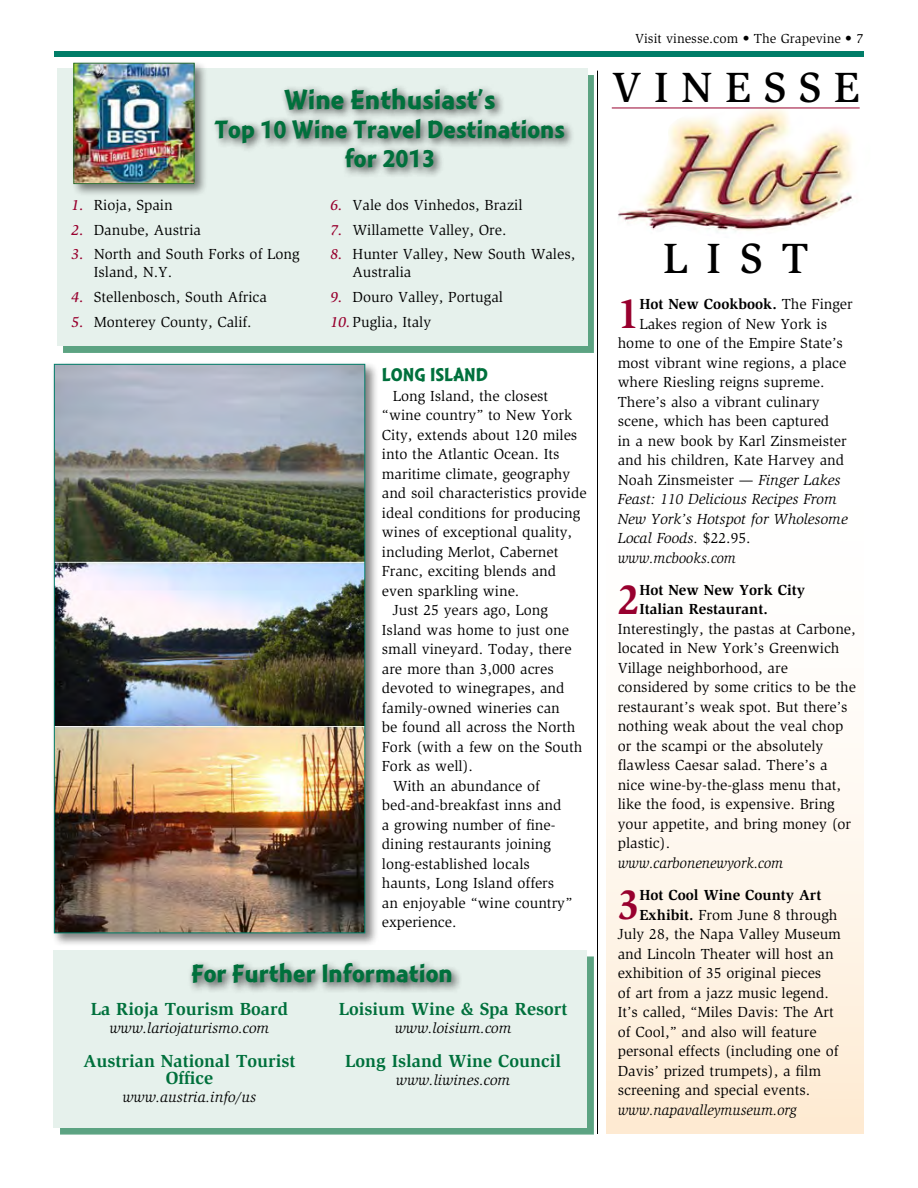
<style>
.page{position:relative;width:918px;height:1188px;background:#fff}
.page>*{position:absolute;margin:0;border:0;box-sizing:border-box;transform-origin:0 0}
.t1{font:500 43.5px "Slimbach Std";letter-spacing:.29em;color:#000}
.t2{font:700 43.05px "Slimbach Std";color:#98002e;scale:.94 1}
.t3{font:28.5px "Montara Bold Gothic";color:#00703c}
.t4{font:26.25px/29.1px "Montara Bold Gothic";color:#00703c;text-align:center}
.t5{font:19.5px "Montara Bold Gothic";color:#00703c}
.t6{font:700 18px/16.5px "Slimbach Std";color:#00703c;text-align:center}
.t7{font:15px/19.5px "Slimbach Std";color:#000}
.t8{font:italic 15px "Slimbach Std";color:#000}
.t9{font:700 15px/19.5px "Slimbach Std";color:#000}
.t10{font:italic 15px "Slimbach Std";color:#000;scale:.95 1}
.t11{font:13.5px "Slimbach Std";color:#000}
.s1{font-weight:500;font-style:italic;color:#98002e}
.s2{font-weight:400}
.s3{font-style:italic}
.s4{font-style:normal}
.s5{font-weight:700}
</style>
<div class="page">
<div style="left:54px;top:51px;width:810px;height:6px;background:#007d68"></div>
<div style="left:51px;top:361px;width:328px;height:586px;background:#000;opacity:.5"></div>
<img style="left:56px;top:366px;width:307px;height:565px">
<img style="left:624px;top:107px;width:130px;height:97px">
<hr style="left:612px;top:108px;width:248px;height:1px;background:#98002e">
<div style="left:607px;top:297px;width:256px;height:836px;background:linear-gradient(to bottom,#fff,#feeedb)"></div>
<hr style="left:597px;top:71px;width:1px;height:1063px;background:#000">
<div style="left:60px;top:956px;width:533px;height:179px;background:#5ca382"></div>
<div style="left:54px;top:950px;width:533px;height:178px;background:#e6f1ec"></div>
<div style="left:188px;top:959px;width:275px;height:35px;background:#000;opacity:.75"></div>
<div style="left:63px;top:75px;width:531px;height:277px;background:#00703c;opacity:.64"></div>
<div style="left:57px;top:68px;width:530px;height:278px;background:#e6f1ec"></div>
<div style="left:211px;top:84px;width:364px;height:94px;background:#000;opacity:.75"></div>
<div style="left:71px;top:60px;width:137px;height:137px;background:#000;opacity:.5"></div>
<img style="left:76px;top:65px;width:116px;height:117px">
<div style="left:74px;top:63px;width:120px;height:121px;border:1px solid #2d7035"></div>
<h3 class="t3" style="left:284px;top:83px;width:213px">Wine Enthusiast’s</h3>
<h3 class="t4" style="left:215px;top:115px;width:352px">Top 10 Wine Travel Destinations for 2013</h3>
<p class="t7" style="left:71px;top:195px;width:103px"><span class="s1">1.</span> Rioja, Spain</p>
<p class="t7" style="left:71px;top:220px;width:131px"><span class="s1">2.</span> Danube, Austria</p>
<p class="t7" style="left:94px;top:246px;width:207px;line-height:18px;text-indent:-22px"><span class="s1">3.</span> North and South Forks of Long<br>Island, N.Y.</p>
<p class="t7" style="left:71px;top:288px;width:197px"><span class="s1">4.</span> Stellenbosch, South Africa</p>
<p class="t7" style="left:71px;top:312px;width:182px"><span class="s1">5.</span> Monterey County, Calif.</p>
<p class="t7" style="left:330px;top:195px;width:194px"><span class="s1">6.</span> Vale dos Vinhedos, Brazil</p>
<p class="t7" style="left:330px;top:220px;width:178px"><span class="s1">7.</span> Willamette Valley, Ore.</p>
<p class="t7" style="left:353px;top:246px;width:224px;line-height:18px;text-indent:-22px"><span class="s1">8.</span> Hunter Valley, New South Wales,<br>Australia</p>
<p class="t7" style="left:330px;top:285px;width:174px;line-height:24.8px"><span class="s1">9.</span> Douro Valley, Portugal<br><span class="s1">10.</span>Puglia, Italy</p>
<h3 class="t5" style="left:382px;top:364px;width:108px">LONG ISLAND</h3>
<p class="t7" style="left:393px;top:386px;width:157px">Long Island, the closest</p>
<p class="t7" style="left:382px;top:406px;width:192px">“wine country” to New York</p>
<p class="t7" style="left:382px;top:425px;width:197px">City, extends about 120 miles</p>
<p class="t7" style="left:382px;top:445px;width:179px">into the Atlantic Ocean. Its</p>
<p class="t7" style="left:382px;top:464px;width:190px">maritime climate, geography</p>
<p class="t7" style="left:382px;top:484px;width:206px">and soil characteristics provide</p>
<p class="t7" style="left:382px;top:503px;width:200px">ideal conditions for producing</p>
<p class="t7" style="left:382px;top:523px;width:192px">wines of exceptional quality,</p>
<p class="t7" style="left:382px;top:542px;width:178px">including Merlot, Cabernet</p>
<p class="t7" style="left:382px;top:562px;width:176px">Franc, exciting blends and</p>
<p class="t7" style="left:382px;top:581px;width:139px">even sparkling wine.</p>
<p class="t7" style="left:393px;top:601px;width:157px">Just 25 years ago, Long</p>
<p class="t7" style="left:382px;top:620px;width:189px">Island was home to just one</p>
<p class="t7" style="left:382px;top:640px;width:191px">small vineyard. Today, there</p>
<p class="t7" style="left:382px;top:659px;width:173px">are more than 3,000 acres</p>
<p class="t7" style="left:382px;top:679px;width:184px">devoted to winegrapes, and</p>
<p class="t7" style="left:382px;top:698px;width:179px">family-owned wineries can</p>
<p class="t7" style="left:382px;top:718px;width:195px">be found all across the North</p>
<p class="t7" style="left:382px;top:737px;width:202px">Fork (with a few on the South</p>
<p class="t7" style="left:382px;top:757px;width:93px">Fork as well).</p>
<p class="t7" style="left:393px;top:776px;width:149px">With an abundance of</p>
<p class="t7" style="left:382px;top:796px;width:181px">bed-and-breakfast inns and</p>
<p class="t7" style="left:382px;top:815px;width:175px">a growing number of fine-</p>
<p class="t7" style="left:382px;top:835px;width:171px">dining restaurants joining</p>
<p class="t7" style="left:382px;top:854px;width:150px">long-established locals</p>
<p class="t7" style="left:382px;top:874px;width:174px">haunts, Long Island offers</p>
<p class="t7" style="left:382px;top:893px;width:192px">an enjoyable “wine country”</p>
<p class="t7" style="left:382px;top:913px;width:76px">experience.</p>
<h3 class="t4" style="left:192px;top:960px;width:263px">For Further Information</h3>
<p class="t6" style="left:91px;top:1000px;width:199px">La Rioja Tourism Board</p>
<p class="t8" style="left:109px;top:1019px;width:161px">www.lariojaturismo.com</p>
<p class="t6" style="left:83px;top:1053px;width:213px">Austrian National Tourist<br>Office</p>
<p class="t8" style="left:123px;top:1088px;width:135px">www.austria.info/us</p>
<p class="t6" style="left:339px;top:1000px;width:230px">Loisium Wine &amp; Spa Resort</p>
<p class="t8" style="left:395px;top:1019px;width:118px">www.loisium.com</p>
<p class="t6" style="left:345px;top:1053px;width:217px">Long Island Wine Council</p>
<p class="t8" style="left:396px;top:1072px;width:116px">www.liwines.com</p>
<p class="t11" style="left:635px;top:31px;width:230px">Visit vinesse.com • The Grapevine • 7</p>
<h1 class="t1" style="left:612px;top:61px;width:249px">VINESSE</h1>
<h1 class="t1" style="left:663px;top:232px;width:147px">LIST</h1>
<h2 class="t2" style="left:618px;top:288px;width:25px">1</h2>
<p class="t9" style="left:639px;top:294px;width:215px">Hot New Cookbook. <span class="s2">The Finger</span></p>
<p class="t7" style="left:639px;top:314px;width:189px">Lakes region of New York is</p>
<p class="t7" style="left:618px;top:333px;width:227px">home to one of the Empire State’s</p>
<p class="t7" style="left:618px;top:353px;width:230px">most vibrant wine regions, a place</p>
<p class="t7" style="left:618px;top:372px;width:208px">where Riesling reigns supreme.</p>
<p class="t7" style="left:618px;top:392px;width:203px">There’s also a vibrant culinary</p>
<p class="t7" style="left:618px;top:411px;width:213px">scene, which has been captured</p>
<p class="t7" style="left:618px;top:431px;width:230px">in a new book by Karl Zinsmeister</p>
<p class="t7" style="left:618px;top:450px;width:228px">and his children, Kate Harvey and</p>
<p class="t7" style="left:618px;top:470px;width:225px">Noah Zinsmeister — <span class="s3">Finger Lakes</span></p>
<p class="t8" style="left:618px;top:491px;width:221px">Feast: 110 Delicious Recipes From</p>
<p class="t8" style="left:618px;top:510px;width:231px">New York’s Hotspot for Wholesome</p>
<p class="t8" style="left:618px;top:530px;width:135px">Local Foods. <span class="s4">$22.95.</span></p>
<p class="t10" style="left:618px;top:549px;width:126px">www.mcbooks.com</p>
<h2 class="t2" style="left:618px;top:573px;width:25px">2</h2>
<p class="t9" style="left:639px;top:580px;width:167px">Hot New New York City<br>Italian Restaurant.</p>
<p class="t7" style="left:618px;top:619px;width:240px">Interestingly, the pastas at Carbone, located in New York’s Greenwich<br>Village neighborhood, are considered by some critics to be the restaurant’s weak spot. But there’s nothing weak about the veal chop or the scampi or the absolutely flawless Caesar salad. There’s a nice wine-by-the-glass menu that, like the food, is expensive. Bring your appetite, and bring money (or plastic).</p>
<p class="t10" style="left:618px;top:854px;width:176px">www.carbonenewyork.com</p>
<h2 class="t2" style="left:618px;top:879px;width:25px">3</h2>
<p class="t9" style="left:639px;top:885px;width:183px">Hot Cool Wine County Art</p>
<p class="t7" style="left:639px;top:905px;width:200px"><span class="s5">Exhibit.</span> From June 8 through</p>
<p class="t7" style="left:618px;top:924px;width:225px">July 28, the Napa Valley Museum</p>
<p class="t7" style="left:618px;top:944px;width:217px">and Lincoln Theater will host an</p>
<p class="t7" style="left:618px;top:963px;width:205px">exhibition of 35 original pieces</p>
<p class="t7" style="left:618px;top:983px;width:213px">of art from a jazz music legend.</p>
<p class="t7" style="left:618px;top:1002px;width:218px">It’s called, “Miles Davis: The Art</p>
<p class="t7" style="left:618px;top:1022px;width:200px">of Cool,” and also will feature</p>
<p class="t7" style="left:618px;top:1041px;width:222px">personal effects (including one of</p>
<p class="t7" style="left:618px;top:1061px;width:205px">Davis’ prized trumpets), a film</p>
<p class="t7" style="left:618px;top:1080px;width:194px">screening and special events.</p>
<p class="t10" style="left:618px;top:1101px;width:190px">www.napavalleymuseum.org</p>
</div>
